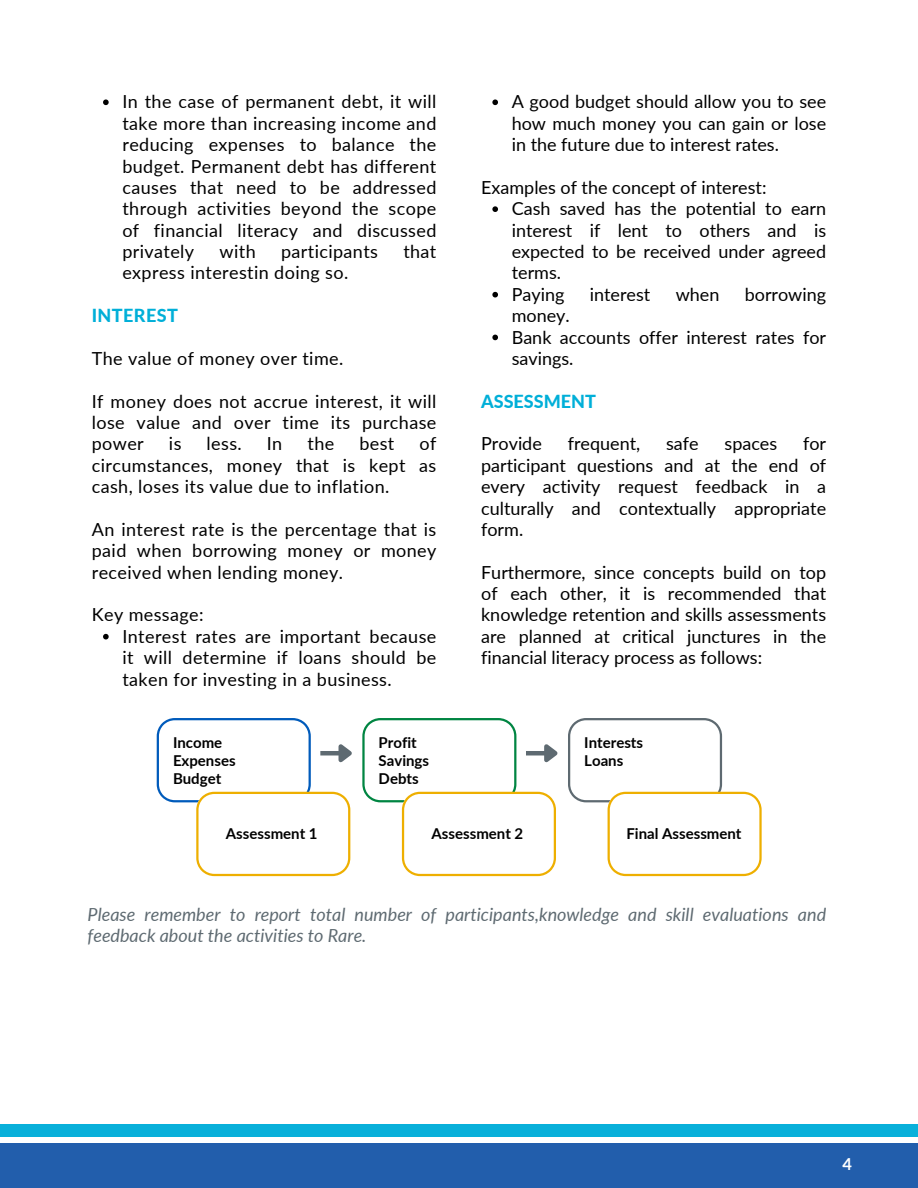
<style>
.page{position:relative;width:918px;height:1188px;background:#fff}
.page>*{position:absolute;margin:0;border:0;box-sizing:border-box;transform-origin:0 0}
.t1{font:18px/21.3px "Lato";letter-spacing:.02em;color:#000;text-align:justify}
.t2{font:italic 18px/21.3px "Lato";color:#5e6a71}
.t3{font:18px/21.3px "Lato";color:#000}
.t4{font:800 18px "Lato";color:#00afd8}
.t5{font:800 18px "Lato";letter-spacing:.02em;color:#00afd8}
.t6{font:700 16.5px "Lato";color:#fff}
.t7{font:700 15px "Lato";color:#000}
</style>
<div class="page">
<div style="left:0;top:1144px;width:918px;height:44px;background:#225eac"></div>
<div style="left:0;top:1125px;width:918px;height:12px;background:#09b0da"></div>
<svg style="left:492px;top:99px;width:6px;height:6px"></svg>
<svg style="left:492px;top:206px;width:6px;height:6px"></svg>
<svg style="left:492px;top:292px;width:6px;height:5px"></svg>
<svg style="left:492px;top:335px;width:6px;height:5px"></svg>
<svg style="left:103px;top:99px;width:6px;height:6px"></svg>
<svg style="left:103px;top:634px;width:6px;height:5px"></svg>
<svg style="left:157px;top:718px;width:605px;height:158px"></svg>
<p class="t1" style="left:122px;top:91px;width:316px">In the case of permanent debt, it will take more than increasing income and reducing expenses to balance the budget. Permanent debt has different causes that need to be addressed through activities beyond the scope of financial literacy and discussed privately</p>
<p class="t1" style="left:220px;top:240px;width:38px">with</p>
<p class="t1" style="left:281px;top:240px;width:98px">participants</p>
<p class="t1" style="left:403px;top:240px;width:35px">that</p>
<p class="t1" style="left:122px;top:262px;width:227px">express interestin doing so.</p>
<p class="t5" style="left:92px;top:304px;width:88px">INTEREST</p>
<p class="t1" style="left:92px;top:347px;width:253px">The value of money over time.</p>
<p class="t1" style="left:92px;top:390px;width:346px">If money does not accrue interest, it will lose value and over time its purchase power</p>
<p class="t1" style="left:169px;top:433px;width:14px">is</p>
<p class="t1" style="left:207px;top:433px;width:37px">less.</p>
<p class="t1" style="left:267px;top:433px;width:17px">In</p>
<p class="t1" style="left:307px;top:433px;width:28px">the</p>
<p class="t1" style="left:359px;top:433px;width:37px">best</p>
<p class="t1" style="left:92px;top:433px;width:346px;text-indent:328px">of circumstances, money that is kept as cash, loses its value due to inflation.</p>
<p class="t1" style="left:92px;top:518px;width:346px">An interest rate is the percentage that is paid when borrowing money or money received when lending money.</p>
<p class="t1" style="left:92px;top:604px;width:113px">Key message:</p>
<p class="t1" style="left:122px;top:625px;width:316px">Interest rates are important because it will determine if loans should be taken for investing in a business.</p>
<p class="t7" style="left:173px;top:733px;width:51px">Income</p>
<p class="t7" style="left:173px;top:751px;width:64px">Expenses</p>
<p class="t7" style="left:173px;top:769px;width:50px">Budget</p>
<p class="t7" style="left:379px;top:733px;width:40px">Profit</p>
<p class="t7" style="left:379px;top:751px;width:52px">Savings</p>
<p class="t7" style="left:379px;top:769px;width:42px">Debts</p>
<p class="t1" style="left:512px;top:91px;width:316px">A good budget should allow you to see how much money you can gain or lose in the future due to interest rates.</p>
<p class="t3" style="left:481px;top:176px;width:287px">Examples of the concept of interest:</p>
<p class="t1" style="left:512px;top:198px;width:316px">Cash saved has the potential to earn interest if lent to others and is expected to be received under agreed terms.</p>
<p class="t1" style="left:512px;top:283px;width:54px">Paying</p>
<p class="t3" style="left:590px;top:283px;width:62px">interest</p>
<p class="t1" style="left:676px;top:283px;width:45px">when</p>
<p class="t3" style="left:745px;top:283px;width:83px">borrowing</p>
<p class="t1" style="left:512px;top:305px;width:60px">money.</p>
<p class="t3" style="left:512px;top:326px;width:316px">Bank accounts offer interest rates for savings.</p>
<p class="t4" style="left:481px;top:390px;width:116px">ASSESSMENT</p>
<p class="t3" style="left:481px;top:433px;width:62px">Provide</p>
<p class="t3" style="left:568px;top:433px;width:74px">frequent,</p>
<p class="t1" style="left:666px;top:433px;width:34px">safe</p>
<p class="t1" style="left:725px;top:433px;width:54px">spaces</p>
<p class="t1" style="left:481px;top:433px;width:347px;text-indent:322px">for participant questions and at the end of every activity request feedback in a culturally and contextually appropriate form.</p>
<p class="t1" style="left:481px;top:561px;width:347px">Furthermore, since concepts build on top of each other, it is recommended that knowledge retention and skills assessments are planned at critical junctures in the financial literacy process as follows:</p>
<p class="t7" style="left:584px;top:733px;width:60px">Interests</p>
<p class="t7" style="left:584px;top:751px;width:41px">Loans</p>
<p class="t7" style="left:226px;top:825px;width:93px">Assessment 1</p>
<p class="t7" style="left:432px;top:825px;width:93px">Assessment 2</p>
<p class="t7" style="left:626px;top:825px;width:117px">Final Assessment</p>
<p class="t2" style="left:88px;top:903px;width:740px">Please remember to report total number of participants,knowledge and skill evaluations and feedback about the activities to Rare.</p>
<p class="t6" style="left:842px;top:1154px;width:11px">4</p>
</div>
